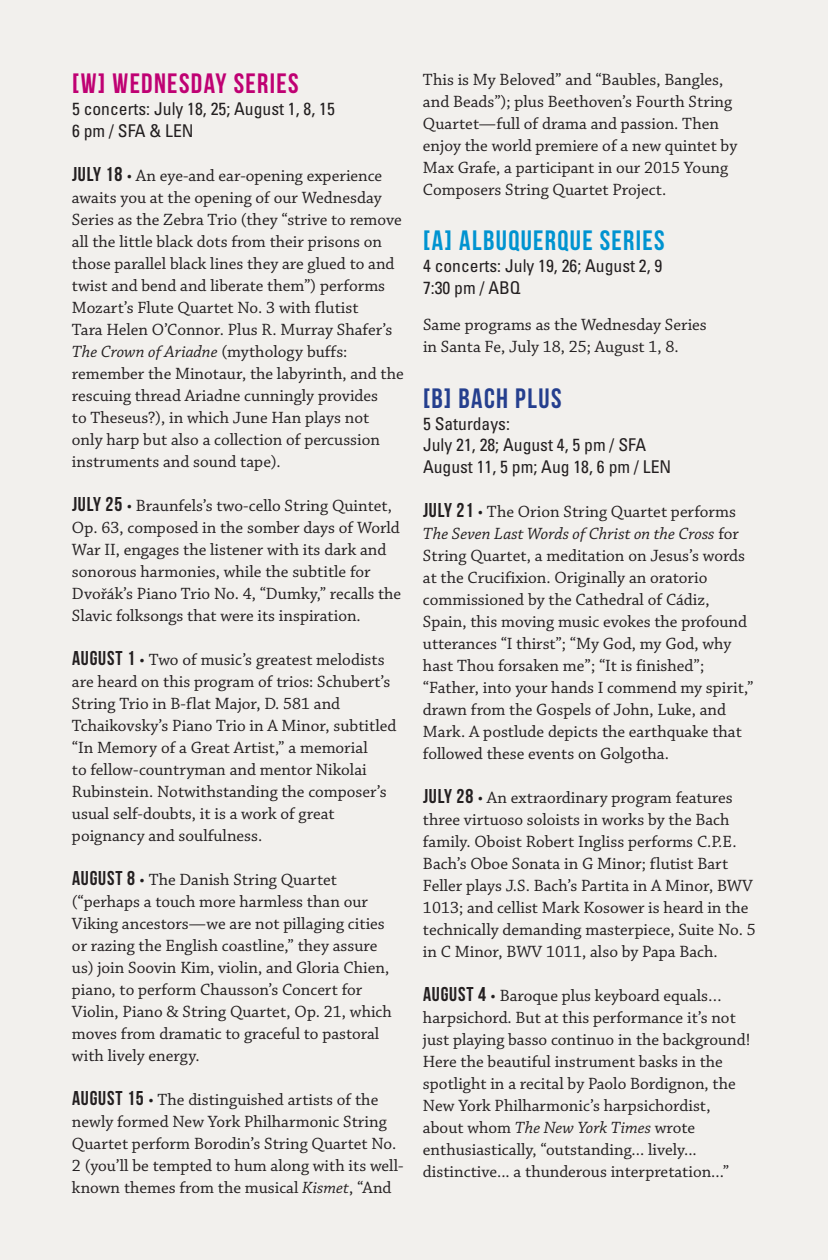
<style>
.page{position:relative;width:828px;height:1260px;background:#f2f0ed}
.page>*{position:absolute;margin:0;border:0;box-sizing:border-box;transform-origin:0 0}
.t1{font:700 28px "Bebas Neue";letter-spacing:.05em;color:#0093d0}
.t2{font:700 28px "Bebas Neue";letter-spacing:.05em;color:#bf0173}
.t3{font:700 28px "Bebas Neue";letter-spacing:.05em;color:#253f8e}
.t4{font:condensed 17.6px/22px "Univers LT Std";color:#231f20}
.t5{font:17.2px/22px "Chaparral Pro";color:#231f20}
.s1{font-family:"Bebas Neue";font-weight:700;font-size:20px}
.s2{font-style:italic}
</style>
<div class="page">
<h1 class="t2" style="left:72px;top:68px;width:228px">[W] WEDNESDAY SERIES</h1>
<p class="t4" style="left:72px;top:97px;width:264px">5 concerts: July 18, 25; August 1, 8, 15<br>6 pm / SFA &amp; LEN</p>
<p class="t5" style="left:72px;top:165px;width:333px"><span class="s1">JULY 18</span> • An eye-and ear-opening experience awaits you at the opening of our Wednesday Series as the Zebra Trio (they “strive to remove all the little black dots from their prisons on those parallel black lines they are glued to and twist and bend and liberate them”) performs Mozart’s Flute Quartet No. 3 with flutist<br>Tara Helen O’Connor. Plus R. Murray Shafer’s <span class="s2">The Crown of Ariadne</span> (mythology buffs: remember the Minotaur, the labyrinth, and the rescuing thread Ariadne cunningly provides<br>to Theseus?), in which June Han plays not only harp but also a collection of percussion instruments and sound tape).</p>
<p class="t5" style="left:72px;top:495px;width:331px"><span class="s1">JULY 25</span> • Braunfels’s two-cello String Quintet, Op. 63, composed in the somber days of World War II, engages the listener with its dark and sonorous harmonies, while the subtitle for Dvořák’s Piano Trio No. 4, “Dumky,” recalls the Slavic folksongs that were its inspiration.</p>
<p class="t5" style="left:72px;top:649px;width:326px"><span class="s1">AUGUST 1</span> • Two of music’s greatest melodists are heard on this program of trios: Schubert’s String Trio in B-flat Major, D. 581 and Tchaikovsky’s Piano Trio in A Minor, subtitled “In Memory of a Great Artist,” a memorial<br>to fellow-countryman and mentor Nikolai Rubinstein. Notwithstanding the composer’s usual self-doubts, it is a work of great poignancy and soulfulness.</p>
<p class="t5" style="left:72px;top:869px;width:321px"><span class="s1">AUGUST 8</span> • The Danish String Quartet (“perhaps a touch more harmless than our Viking ancestors—we are not pillaging cities or razing the English coastline,” they assure us) join Soovin Kim, violin, and Gloria Chien, piano, to perform Chausson’s Concert for Violin, Piano &amp; String Quartet, Op. 21, which moves from dramatic to graceful to pastoral with lively energy.</p>
<p class="t5" style="left:72px;top:1089px;width:333px"><span class="s1">AUGUST 15</span> • The distinguished artists of the newly formed New York Philharmonic String Quartet perform Borodin’s String Quartet No.<br>2 (you’ll be tempted to hum along with its well&shy;known themes from the musical <span class="s2">Kismet</span>, “And</p>
<p class="t5" style="left:423px;top:69px;width:316px">This is My Beloved” and “Baubles, Bangles, and Beads”); plus Beethoven’s Fourth String Quartet—full of drama and passion. Then enjoy the world premiere of a new quintet by Max Grafe, a participant in our 2015 Young Composers String Quartet Project.</p>
<h1 class="t1" style="left:423px;top:225px;width:243px">[A] ALBUQUERQUE SERIES</h1>
<p class="t4" style="left:423px;top:254px;width:241px">4 concerts: July 19, 26; August 2, 9<br>7:30 pm / ABQ</p>
<p class="t5" style="left:423px;top:315px;width:285px">Same programs as the Wednesday Series in Santa Fe, July 18, 25; August 1, 8.</p>
<h1 class="t3" style="left:423px;top:383px;width:140px">[B] BACH PLUS</h1>
<p class="t4" style="left:423px;top:412px;width:250px">5 Saturdays:<br>July 21, 28; August 4, 5 pm / SFA<br>August 11, 5 pm; Aug 18, 6 pm / LEN</p>
<p class="t5" style="left:423px;top:501px;width:332px"><span class="s1">JULY 21</span> • The Orion String Quartet performs <span class="s2">The Seven Last Words of Christ on the Cross</span> for String Quartet, a meditation on Jesus’s words at the Crucifixion. Originally an oratorio commissioned by the Cathedral of Cádiz, Spain, this moving music evokes the profound utterances “I thirst”; “My God, my God, why hast Thou forsaken me”; “It is finished”; “Father, into your hands I commend my spirit,” drawn from the Gospels of John, Luke, and Mark. A postlude depicts the earthquake that followed these events on Golgotha.</p>
<p class="t5" style="left:423px;top:787px;width:334px"><span class="s1">JULY 28</span> • An extraordinary program features three virtuoso soloists in works by the Bach family. Oboist Robert Ingliss performs C.P.E.<br>Bach’s Oboe Sonata in G Minor; flutist Bart Feller plays J.S. Bach’s Partita in A Minor, BWV 1013; and cellist Mark Kosower is heard in the technically demanding masterpiece, Suite No. 5 in C Minor, BWV 1011, also by Papa Bach.</p>
<p class="t5" style="left:423px;top:985px;width:329px"><span class="s1">AUGUST 4</span> • Baroque plus keyboard equals… harpsichord. But at this performance it’s not just playing basso continuo in the background!<br>Here the beautiful instrument basks in the spotlight in a recital by Paolo Bordignon, the New York Philharmonic’s harpsichordist, about whom <span class="s2">The New York Times</span> wrote enthusiastically, “outstanding... lively... distinctive... a thunderous interpretation...”</p>
</div>
